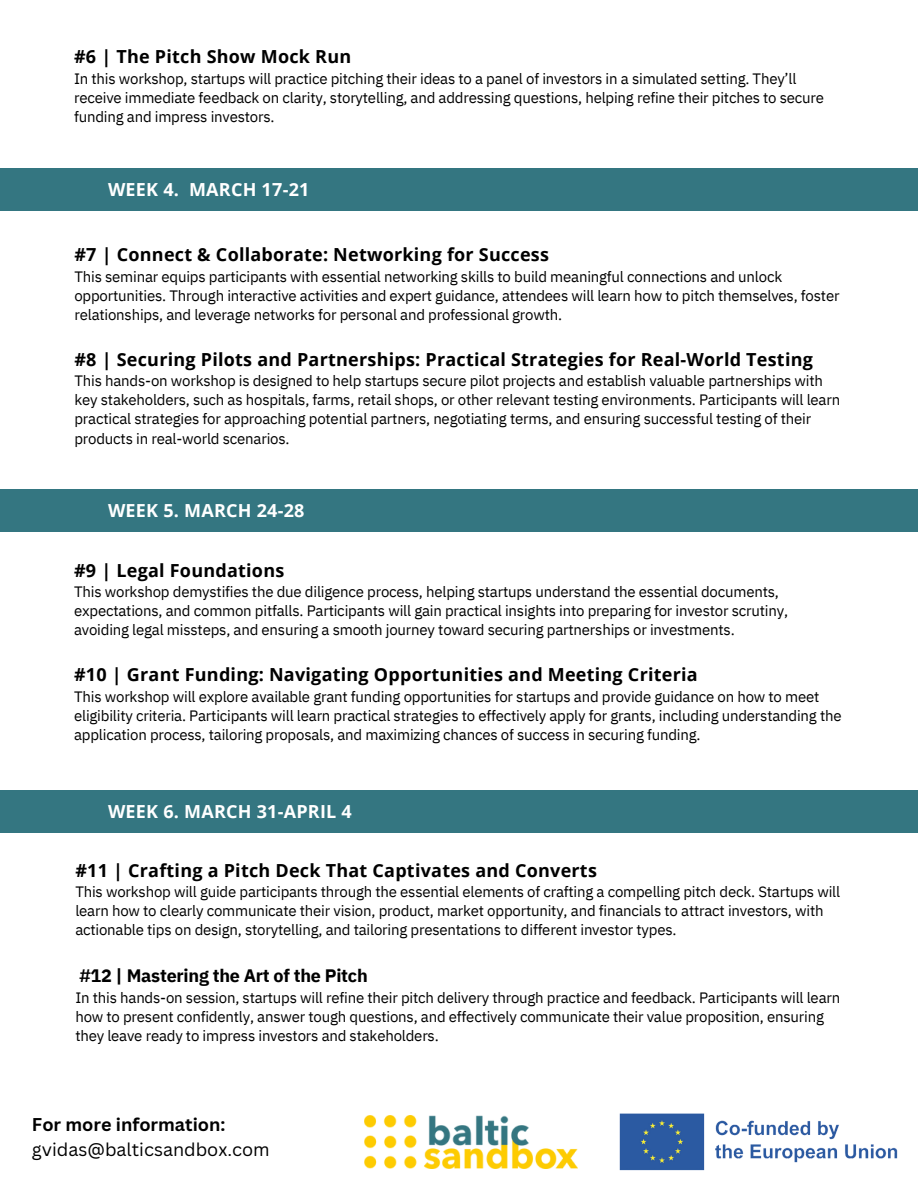
<style>
.page{position:relative;width:918px;height:1188px;background:#fff}
.page>*{position:absolute;margin:0;border:0;box-sizing:border-box;transform-origin:0 0}
.t1{font:700 18px "Open Sans";letter-spacing:.015em;color:#000}
.t2{font:700 18px "Open Sans";letter-spacing:.015em;color:#fff}
.t3{font:18px/24.8px "Canva Sans";color:#000}
.t4{font:700 18px "IBM Plex Sans";letter-spacing:-.015em;color:#000}
.t5{font:15px/19.2px "IBM Plex Sans";letter-spacing:-.015em;color:#000}
.s1{font-weight:700}
</style>
<div class="page">
<div style="left:0;top:489px;width:918px;height:43px;background:#347681"></div>
<div style="left:0;top:168px;width:918px;height:43px;background:#347681"></div>
<div style="left:0;top:790px;width:918px;height:43px;background:#347681"></div>
<img style="left:364px;top:1116px;width:214px;height:52px">
<img style="left:619px;top:1113px;width:279px;height:58px">
<h3 class="t1" style="left:74px;top:44px;width:279px">#6 | The Pitch Show Mock Run</h3>
<p class="t5" style="left:74px;top:69px;width:752px">In this workshop, startups will practice pitching their ideas to a panel of investors in a simulated setting. They’ll receive immediate feedback on clarity, storytelling, and addressing questions, helping refine their pitches to secure funding and impress investors.</p>
<h1 class="t2" style="left:108px;top:177px;width:203px">WEEK 4. MARCH 17-21</h1>
<p class="t1" style="left:74px;top:242px;width:476px">#7 | Connect &amp; Collaborate: Networking for Success</p>
<p class="t5" style="left:74px;top:266px;width:767px">This seminar equips participants with essential networking skills to build meaningful connections and unlock opportunities. Through interactive activities and expert guidance, attendees will learn how to pitch themselves, foster relationships, and leverage networks for personal and professional growth.</p>
<p class="t1" style="left:74px;top:347px;width:740px">#8 | Securing Pilots and Partnerships: Practical Strategies for Real-World Testing</p>
<p class="t5" style="left:74px;top:371px;width:767px">This hands-on workshop is designed to help startups secure pilot projects and establish valuable partnerships with key stakeholders, such as hospitals, farms, retail shops, or other relevant testing environments. Participants will learn practical strategies for approaching potential partners, negotiating terms, and ensuring successful testing of their products in real-world scenarios.</p>
<p class="t2" style="left:108px;top:498px;width:198px">WEEK 5. MARCH 24-28</p>
<p class="t1" style="left:74px;top:558px;width:212px">#9 | Legal Foundations</p>
<h1 class="t5" style="left:74px;top:582px;width:715px">This workshop demystifies the due diligence process, helping startups understand the essential documents, expectations, and common pitfalls. Participants will gain practical insights into preparing for investor scrutiny, avoiding legal missteps, and ensuring a smooth journey toward securing partnerships or investments.</h1>
<p class="t1" style="left:74px;top:662px;width:625px">#10 | Grant Funding: Navigating Opportunities and Meeting Criteria</p>
<p class="t5" style="left:74px;top:686px;width:769px">This workshop will explore available grant funding opportunities for startups and provide guidance on how to meet eligibility criteria. Participants will learn practical strategies to effectively apply for grants, including understanding the application process, tailoring proposals, and maximizing chances of success in securing funding.</p>
<h1 class="t2" style="left:108px;top:799px;width:245px">WEEK 6. MARCH 31-APRIL 4</h1>
<p class="t1" style="left:75px;top:858px;width:523px">#11 | Crafting a Pitch Deck That Captivates and Converts</p>
<p class="t5" style="left:75px;top:882px;width:766px">This workshop will guide participants through the essential elements of crafting a compelling pitch deck. Startups will learn how to clearly communicate their vision, product, market opportunity, and financials to attract investors, with actionable tips on design, storytelling, and tailoring presentations to different investor types.</p>
<p class="t4" style="left:79px;top:963px;width:290px">#12 | Mastering the Art of the Pitch</p>
<p class="t5" style="left:75px;top:988px;width:766px">In this hands-on session, startups will refine their pitch delivery through practice and feedback. Participants will learn how to present confidently, answer tough questions, and effectively communicate their value proposition, ensuring they leave ready to impress investors and stakeholders.</p>
<p class="t3" style="left:32px;top:1112px;width:239px"><span class="s1">For more information: </span>gvidas@balticsandbox.com</p>
</div>
